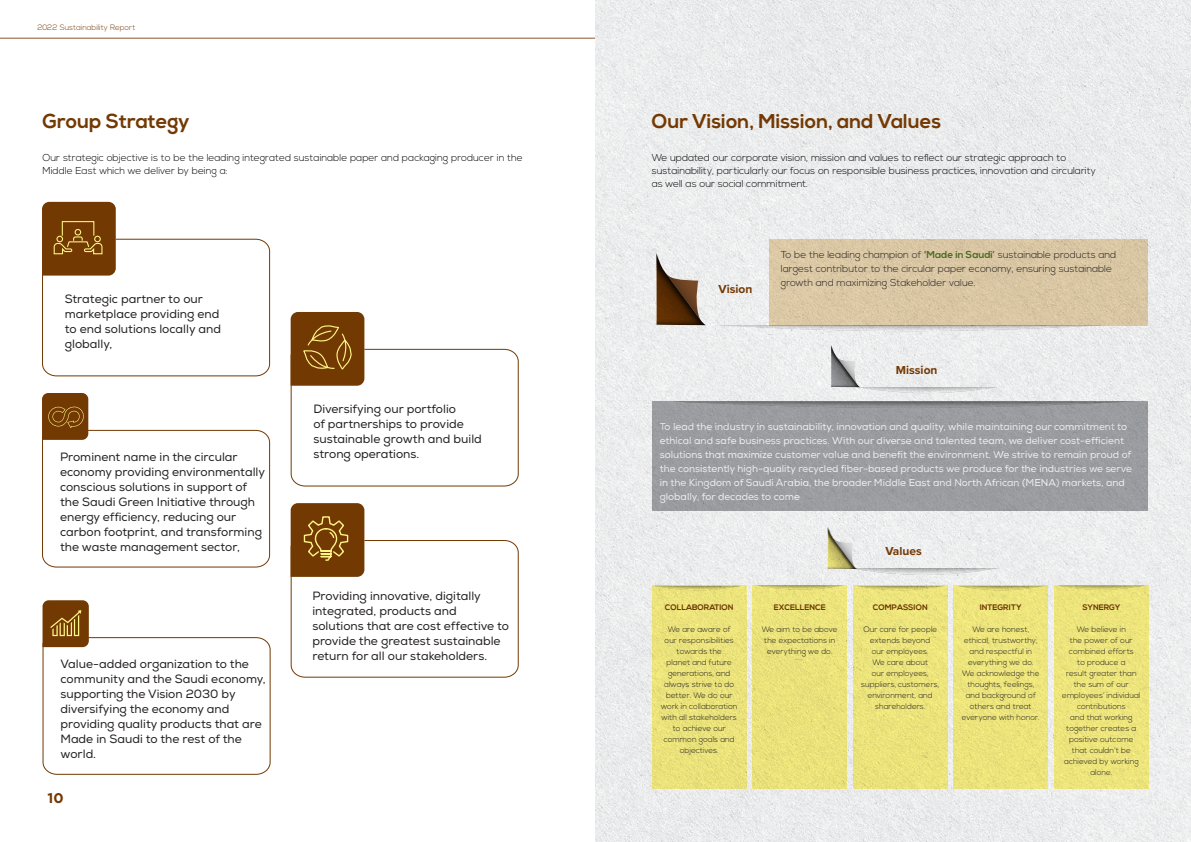
<style>
.page{position:relative;width:1191px;height:842px;background:#fff}
.page>*{position:absolute;margin:0;border:0;box-sizing:border-box;transform-origin:0 0}
.t1{font:700 20px "Nexa";color:#733903}
.t2{font:700 14px "Gotham";color:#733903}
.t3{font:12px/15px "Nexa";color:#231f20}
.t4{font:700 12px "Proxima Nova";color:#733903}
.t5{font:10px/14px "Nexa";color:#fff}
.t6{font:300 10px/13px "Nexa";color:#000}
.t7{font:300 10px/14px "Nexa";color:#231f20}
.t8{font:300 8px/11px "Nexa";color:#231f20;text-align:center}
.t9{font:700 8px "Nexa";color:#733903}
.t10{font:300 7.8px "Nexa";color:#733903}
.s1{font-weight:700;color:#56762c}
</style>
<div class="page">
<svg style="left:0;top:37px;width:595px;height:2px"></svg>
<img style="left:595px;top:0;width:596px;height:842px">
<div style="left:769px;top:240px;width:379px;height:86px;background:#d9c6a3"></div>
<div style="left:651px;top:401px;width:496px;height:110px;background:#9b9da0"></div>
<div style="left:652px;top:585px;width:94px;height:203px;background:#ebe37b"></div>
<div style="left:752px;top:585px;width:95px;height:203px;background:#ebe27b"></div>
<div style="left:953px;top:585px;width:95px;height:203px;background:#ede57c"></div>
<div style="left:853px;top:585px;width:94px;height:203px;background:#ece47b"></div>
<div style="left:1054px;top:585px;width:94px;height:203px;background:#ede57c"></div>
<div style="left:822px;top:339px;width:47px;height:48px;background:#eeefef"></div>
<svg style="left:831px;top:345px;width:177px;height:48px"></svg>
<div style="left:819px;top:520px;width:46px;height:49px;background:#eeeeef"></div>
<svg style="left:827px;top:527px;width:178px;height:48px"></svg>
<div style="left:648px;top:247px;width:66px;height:78px;background:#edeeee"></div>
<svg style="left:656px;top:253px;width:478px;height:78px"></svg>
<svg style="left:1058px;top:585px;width:87px;height:5px"></svg>
<svg style="left:959px;top:586px;width:85px;height:4px"></svg>
<svg style="left:858px;top:586px;width:85px;height:4px"></svg>
<svg style="left:757px;top:585px;width:86px;height:5px"></svg>
<svg style="left:655px;top:586px;width:85px;height:4px"></svg>
<svg style="left:674px;top:401px;width:460px;height:7px"></svg>
<svg style="left:42px;top:202px;width:229px;height:175px"></svg>
<svg style="left:290px;top:312px;width:229px;height:175px"></svg>
<svg style="left:290px;top:503px;width:229px;height:175px"></svg>
<svg style="left:42px;top:393px;width:229px;height:175px"></svg>
<svg style="left:42px;top:600px;width:229px;height:175px"></svg>
<p class="t10" style="left:37px;top:23px;width:100px">2022 Sustainability Report</p>
<h1 class="t1" style="left:43px;top:110px;width:149px">Group Strategy</h1>
<p class="t6" style="left:43px;top:152px;width:482px">Our strategic objective is to be the leading integrated sustainable paper and packaging producer in the<br>Middle East which we deliver by being a:</p>
<p class="t3" style="left:65px;top:291px;width:158px">Strategic partner to our marketplace providing end to end solutions locally and globally,</p>
<p class="t3" style="left:313px;top:401px;width:170px">Diversifying our portfolio<br>of partnerships to provide sustainable growth and build</p>
<p class="t3" style="left:60px;top:450px;width:179px">Prominent name in the circular</p>
<p class="t3" style="left:313px;top:446px;width:107px">strong operations.</p>
<p class="t3" style="left:60px;top:465px;width:207px">economy providing environmentally conscious solutions in support of the Saudi Green Initiative through energy efficiency, reducing our carbon footprint, and transforming the waste management sector,</p>
<p class="t3" style="left:61px;top:657px;width:207px">Value-added organization to the community and the Saudi economy, supporting the Vision 2030 by diversifying the economy and providing quality products that are<br>Made in Saudi to the rest of the world.</p>
<p class="t2" style="left:47px;top:790px;width:18px">10</p>
<p class="t3" style="left:312px;top:588px;width:198px">Providing innovative, digitally integrated, products and solutions that are cost effective to provide the greatest sustainable return for all our stakeholders.</p>
<h1 class="t1" style="left:651px;top:110px;width:291px">Our Vision, Mission, and Values</h1>
<p class="t6" style="left:651px;top:151px;width:446px">We updated our corporate vision, mission and values to reflect our strategic approach to sustainability, particularly our focus on responsible business practices, innovation and circularity as well as our social commitment.</p>
<p class="t4" style="left:718px;top:280px;width:35px">Vision</p>
<p class="t7" style="left:781px;top:248px;width:337px">To be the leading champion of <span class="s1">‘Made in Saudi’</span> sustainable products and largest contributor to the circular paper economy, ensuring sustainable growth and maximizing Stakeholder value.</p>
<p class="t4" style="left:896px;top:361px;width:43px">Mission</p>
<p class="t5" style="left:659px;top:420px;width:474px">To lead the industry in sustainability, innovation and quality, while maintaining our commitment to ethical and safe business practices. With our diverse and talented team, we deliver cost-efficient solutions that maximize customer value and benefit the environment. We strive to remain proud of the consistently high-quality recycled fiber-based products we produce for the industries we serve in the Kingdom of Saudi Arabia, the broader Middle East and North African (MENA) markets, and globally, for decades to come</p>
<p class="t9" style="left:665px;top:602px;width:70px">COLLABORATION</p>
<p class="t8" style="left:661px;top:624px;width:78px">We are aware of our responsibilities towards the<br>planet and future generations, and always strive to do better. We do our work in collaboration with all stakeholders to achieve our common goals and objectives.</p>
<p class="t9" style="left:774px;top:602px;width:53px">EXCELLENCE</p>
<p class="t8" style="left:762px;top:624px;width:77px">We aim to be above the expectations in everything we do.</p>
<p class="t4" style="left:885px;top:542px;width:38px">Values</p>
<p class="t9" style="left:873px;top:602px;width:56px">COMPASSION</p>
<p class="t8" style="left:861px;top:624px;width:80px">Our care for people extends beyond<br>our employees.<br>We care about<br>our employees, suppliers, customers, environment, and shareholders.</p>
<p class="t9" style="left:980px;top:602px;width:43px">INTEGRITY</p>
<p class="t8" style="left:962px;top:624px;width:79px">We are honest, ethical, trustworthy, and respectful in everything we do.<br>We acknowledge the thoughts, feelings, and background of others and treat everyone with honor.</p>
<p class="t9" style="left:1082px;top:602px;width:39px">SYNERGY</p>
<p class="t8" style="left:1062px;top:624px;width:80px">We believe in<br>the power of our combined efforts<br>to produce a<br>result greater than the sum of our employees’ individual contributions<br>and that working together creates a positive outcome that couldn’t be achieved by working alone.</p>
</div>
